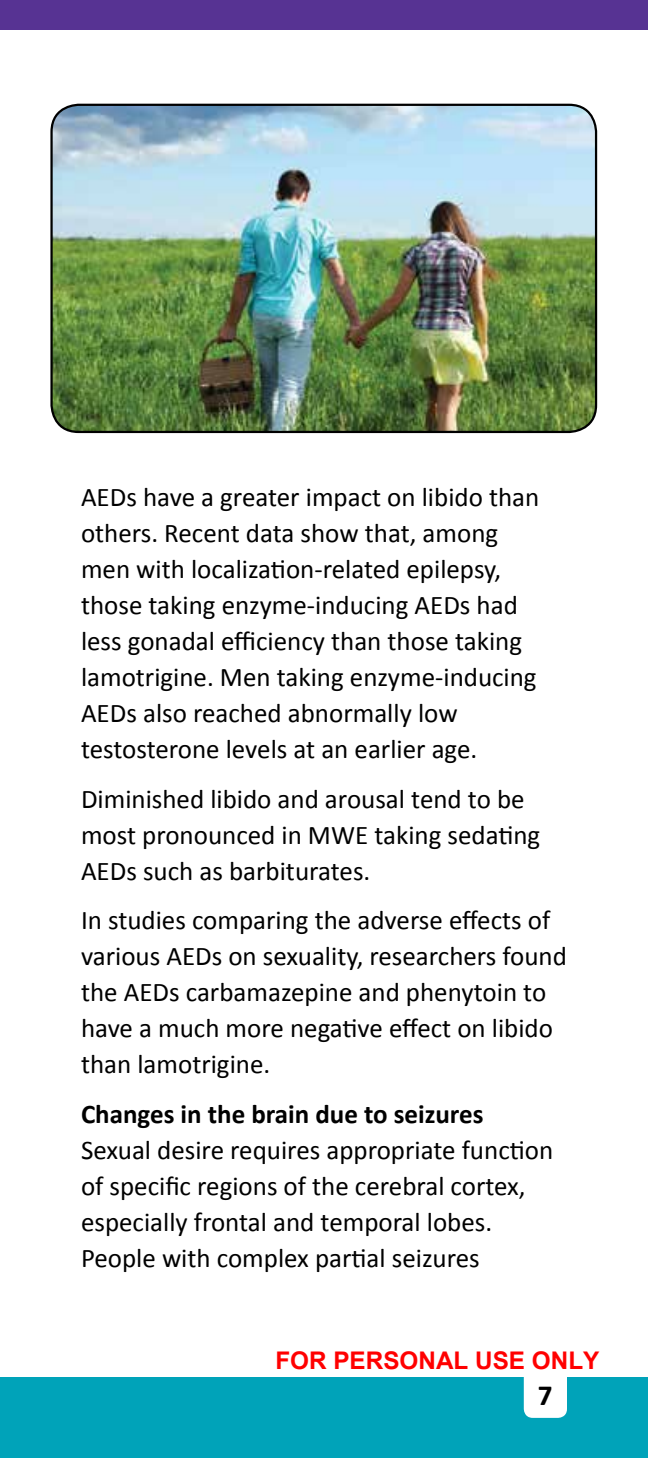
<style>
.page{position:relative;width:648px;height:1458px;background:#fff}
.page>*{position:absolute;margin:0;border:0;box-sizing:border-box;transform-origin:0 0}
.t1{font:700 29.25px "Calibri";color:#000}
.t2{font:27px/36px "Calibri";color:#000}
.t3{font:700 27px "Calibri";color:#000}
.t4{font:700 24.3px "Arial";color:#f00}
</style>
<div class="page">
<div style="left:0;top:1377px;width:648px;height:81px;background:#00a3b9"></div>
<div style="left:524px;top:1364px;width:43px;height:54px;background:#fff;border-radius:9px"></div>
<div style="left:0;top:0;width:648px;height:30px;background:#573393"></div>
<img style="left:52px;top:105px;width:544px;height:327px">
<div style="left:50px;top:104px;width:547px;height:329px;border:2px solid #000;border-radius:27px"></div>
<p class="t2" style="left:81px;top:478px;width:460px">AEDs have a greater impact on libido than others. Recent data show that, among men with localization-related epilepsy, those taking enzyme-inducing AEDs had less gonadal efficiency than those taking lamotrigine. Men taking enzyme-inducing AEDs also reached abnormally low testosterone levels at an earlier age.</p>
<p class="t2" style="left:81px;top:779px;width:461px">Diminished libido and arousal tend to be most pronounced in MWE taking sedating<br>AEDs such as barbiturates.</p>
<p class="t2" style="left:81px;top:901px;width:487px">In studies comparing the adverse effects of various AEDs on sexuality, researchers found the AEDs carbamazepine and phenytoin to have a much more negative effect on libido than lamotrigine.</p>
<p class="t3" style="left:81px;top:1097px;width:404px">Changes in the brain due to seizures</p>
<p class="t2" style="left:81px;top:1130px;width:474px">Sexual desire requires appropriate function of specific regions of the cerebral cortex, especially frontal and temporal lobes.<br>People with complex partial seizures</p>
<p class="t4" style="left:275px;top:1344px;width:326px">FOR PERSONAL USE ONLY</p>
<p class="t1" style="left:538px;top:1377px;width:16px">7</p>
</div>
